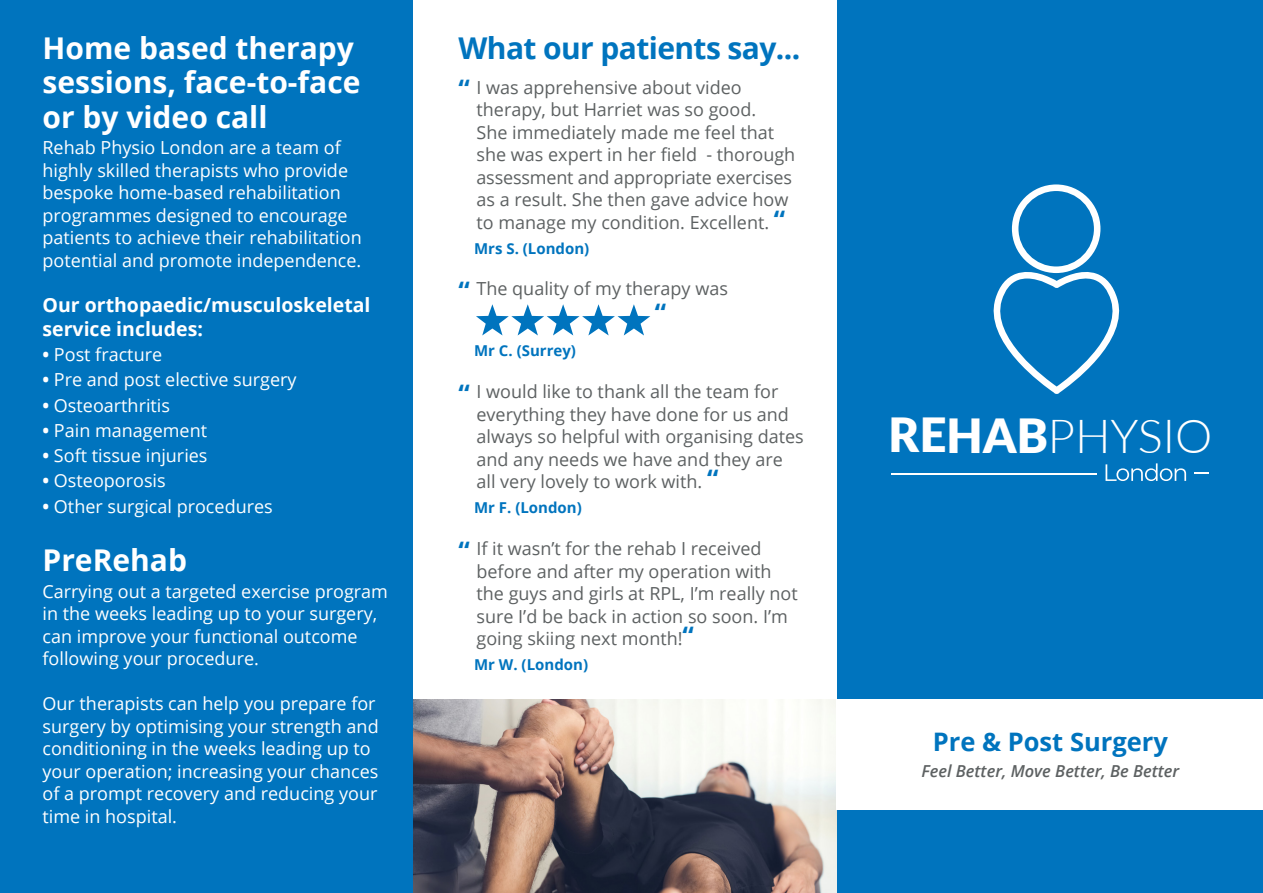
<style>
.page{position:relative;width:1263px;height:893px;background:#fff}
.page>*{position:absolute;margin:0;border:0;box-sizing:border-box;transform-origin:0 0}
.t1{font:300 47.1px "Lato";color:#fff}
.t2{font:700 30px/34.5px "Open Sans";color:#fff}
.t3{font:700 30px "Open Sans";letter-spacing:-.02em;color:#0074be}
.t4{font:700 25.5px "Open Sans";color:#0074be}
.t5{font:700 19.5px/24px "Open Sans";color:#fff}
.t6{font:18px/22.5px "Open Sans";color:#fff}
.t7{font:18px/22.5px "Open Sans";color:#5d6162}
.t8{font:italic 600 16.5px "Open Sans";color:#5d6162}
.t9{font:700 15px "Open Sans";color:#0074be}
.s1{font-weight:700}
.s2{font-weight:700;font-size:25.5px;color:#0074be}
.s3{font-weight:900}
</style>
<div class="page">
<svg style="left:476px;top:304px;width:174px;height:31px"></svg>
<img style="left:412px;top:699px;width:426px;height:194px">
<div style="left:0;top:0;width:412px;height:893px;background:#0074be"></div>
<div style="left:838px;top:0;width:425px;height:893px;background:#0074be"></div>
<svg style="left:993px;top:184px;width:127px;height:210px"></svg>
<svg style="left:1105px;top:463px;width:81px;height:18px"></svg>
<hr style="left:891px;top:473px;width:206px;height:2px;background:#fff">
<svg style="left:1195px;top:472px;width:14px;height:2px"></svg>
<div style="left:837px;top:699px;width:426px;height:111px;background:#fff"></div>
<p class="t2" style="left:43px;top:30px;width:319px">Home based therapy sessions, face-to-face or by video call</p>
<p class="t6" style="left:43px;top:136px;width:321px">Rehab Physio London are a team of highly skilled therapists who provide bespoke home-based rehabilitation programmes designed to encourage patients to achieve their rehabilitation potential and promote independence.</p>
<p class="t5" style="left:43px;top:292px;width:330px">Our orthopaedic/musculoskeletal service includes:</p>
<p class="t6" style="left:43px;top:343px;width:121px"><span class="s1">•</span> Post fracture</p>
<p class="t6" style="left:43px;top:368px;width:256px"><span class="s1">•</span> Pre and post elective surgery</p>
<p class="t6" style="left:43px;top:393px;width:129px"><span class="s1">•</span> Osteoarthritis</p>
<p class="t6" style="left:43px;top:419px;width:166px"><span class="s1">•</span> Pain management</p>
<p class="t6" style="left:43px;top:444px;width:167px"><span class="s1">•</span> Soft tissue injuries</p>
<p class="t6" style="left:43px;top:469px;width:125px"><span class="s1">•</span> Osteoporosis</p>
<p class="t6" style="left:43px;top:495px;width:232px"><span class="s1">•</span> Other surgical procedures</p>
<p class="t2" style="left:43px;top:542px;width:146px">PreRehab</p>
<p class="t6" style="left:43px;top:579px;width:347px">Carrying out a targeted exercise program in the weeks leading up to your surgery, can improve your functional outcome following your procedure.</p>
<p class="t6" style="left:43px;top:692px;width:338px">Our therapists can help you prepare for surgery by optimising your strength and conditioning in the weeks leading up to your operation; increasing your chances of a prompt recovery and reducing your time in hospital.</p>
<p class="t3" style="left:458px;top:27px;width:343px">What our patients say...</p>
<p class="t7" style="left:476px;top:75px;width:320px;text-indent:-18px"><span class="s2">“</span> I was apprehensive about video therapy, but Harriet was so good.<br>She immediately made me feel that she was expert in her field - thorough assessment and appropriate exercises as a result. She then gave advice how to manage my condition. Excellent. <span class="s2">“</span></p>
<p class="t9" style="left:474px;top:238px;width:117px">Mrs S. (London)</p>
<p class="t7" style="left:458px;top:277px;width:271px"><span class="s2">“</span> The quality of my therapy was</p>
<p class="t4" style="left:655px;top:295px;width:13px">“</p>
<p class="t9" style="left:474px;top:340px;width:103px">Mr C. (Surrey)</p>
<p class="t7" style="left:476px;top:380px;width:329px;text-indent:-18px"><span class="s2">“</span> I would like to thank all the team for everything they have done for us and always so helpful with organising dates and any needs we have and they are all very lovely to work with. <span class="s2">“</span></p>
<p class="t9" style="left:474px;top:497px;width:109px">Mr F. (London)</p>
<p class="t7" style="left:476px;top:537px;width:323px;text-indent:-18px"><span class="s2">“</span> If it wasn’t for the rehab I received before and after my operation with the guys and girls at RPL, I’m really not sure I’d be back in action so soon. I’m going skiing next month!<span class="s2">“</span></p>
<p class="t9" style="left:474px;top:654px;width:115px">Mr W. (London)</p>
<h1 class="t1" style="left:889px;top:403px;width:325px"><span class="s3">REHAB</span>PHYSIO</h1>
<p class="t4" style="left:933px;top:724px;width:237px">Pre &amp; Post Surgery</p>
<p class="t8" style="left:921px;top:760px;width:259px">Feel Better, Move Better, Be Better</p>
</div>
